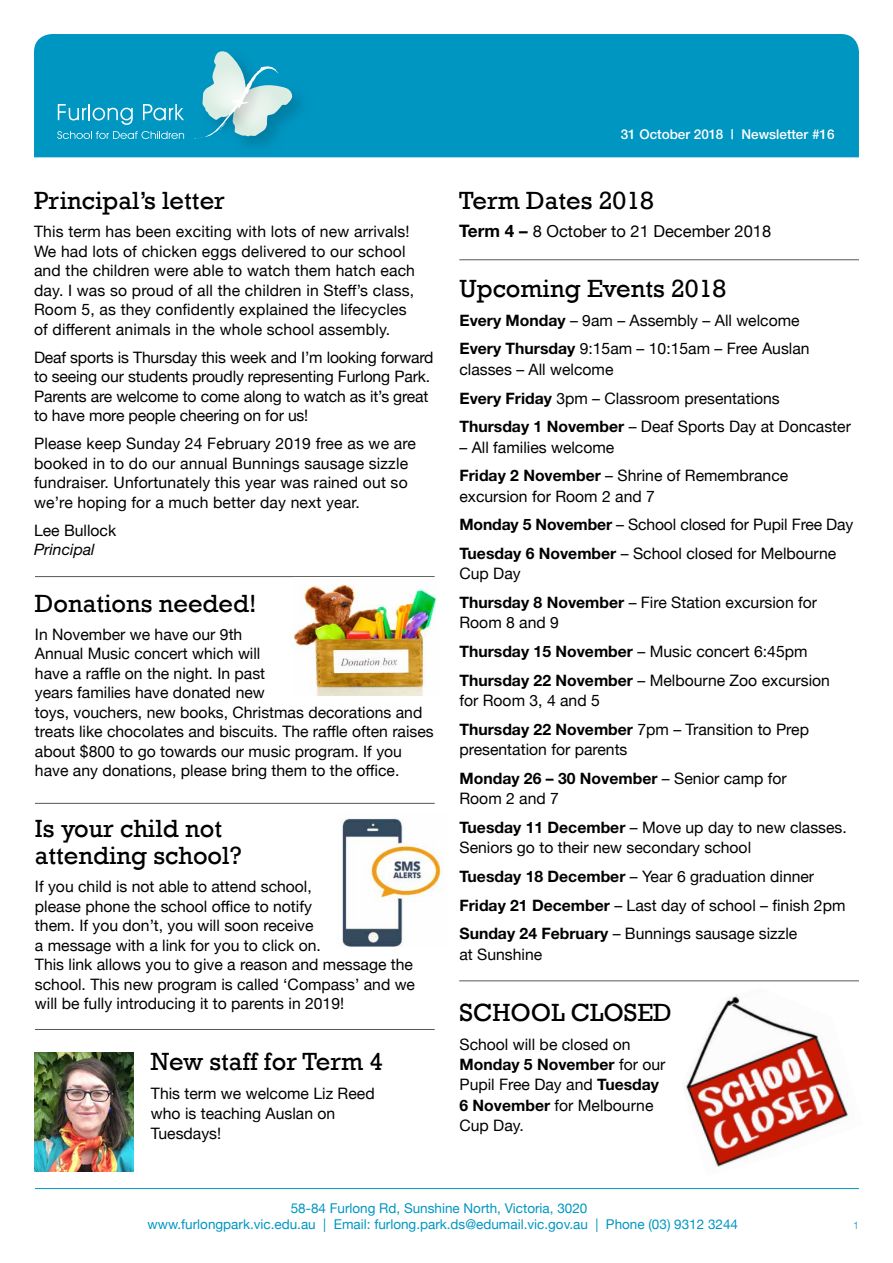
<style>
.page{position:relative;width:893px;height:1263px;background:#fff}
.page>*{position:absolute;margin:0;border:0;box-sizing:border-box;transform-origin:0 0}
.t1{font:25.5px/27px "Rockwell";color:#000}
.t2{font:16.5px "Helvetica Neue";color:#000}
.t3{font:15.75px/19.5px "Helvetica Neue";color:#000}
.t4{font:italic 15.75px "Helvetica Neue";color:#000}
.t5{font:13.5px/16.5px "Helvetica Neue";color:#0096c2;text-align:center}
.t6{font:500 13.5px "Helvetica Neue";color:#fff}
.t7{font:300 10.5px "Helvetica Neue";color:#0096c2}
.s1{font-weight:700;font-size:17.25px}
.s2{font-weight:700}
</style>
<div class="page">
<div style="left:34px;top:34px;width:825px;height:123px;background:#0096c2"></div>
<img style="left:228px;top:81px;width:83px;height:74px">
<img style="left:198px;top:48px;width:67px;height:3px">
<svg style="left:194px;top:51px;width:99px;height:88px;background:#67bccf"></svg>
<svg style="left:58px;top:104px;width:75px;height:21px;background:#35acce"></svg>
<svg style="left:143px;top:104px;width:41px;height:16px"></svg>
<svg style="left:57px;top:131px;width:127px;height:8px"></svg>
<hr style="left:459px;top:980px;width:400px;height:1px;background:#575756">
<hr style="left:35px;top:576px;width:400px;height:1px;background:#575756">
<hr style="left:35px;top:803px;width:400px;height:1px;background:#575756">
<hr style="left:35px;top:1029px;width:400px;height:1px;background:#575756">
<hr style="left:459px;top:259px;width:400px;height:1px;background:#575756">
<hr style="left:35px;top:1188px;width:824px;height:1px;background:#0096c2">
<img style="left:682px;top:996px;width:172px;height:171px">
<img style="left:293px;top:584px;width:143px;height:111px">
<img style="left:342px;top:818px;width:102px;height:129px">
<img style="left:34px;top:1052px;width:100px;height:120px">
<h1 class="t1" style="left:34px;top:187px;width:192px">Principal’s letter</h1>
<p class="t3" style="left:34px;top:223px;width:383px">This term has been exciting with lots of new arrivals!<br>We had lots of chicken eggs delivered to our school and the children were able to watch them hatch each day. I was so proud of all the children in Steff’s class, Room 5, as they confidently explained the lifecycles of different animals in the whole school assembly.</p>
<p class="t3" style="left:34px;top:348px;width:401px">Deaf sports is Thursday this week and I’m looking forward to seeing our students proudly representing Furlong Park.<br>Parents are welcome to come along to watch as it’s great to have more people cheering on for us!</p>
<p class="t3" style="left:34px;top:435px;width:384px">Please keep Sunday 24 February 2019 free as we are booked in to do our annual Bunnings sausage sizzle fundraiser. Unfortunately this year was rained out so we’re hoping for a much better day next year.</p>
<p class="t3" style="left:34px;top:521px;width:84px">Lee Bullock</p>
<p class="t4" style="left:34px;top:540px;width:62px">Principal</p>
<h1 class="t1" style="left:35px;top:590px;width:223px">Donations needed!</h1>
<p class="t3" style="left:35px;top:625px;width:400px">In November we have our 9th<br>Annual Music concert which will<br>have a raffle on the night. In past<br>years families have donated new<br>toys, vouchers, new books, Christmas decorations and treats like chocolates and biscuits. The raffle often raises about $800 to go towards our music program. If you have any donations, please bring them to the office.</p>
<h1 class="t1" style="left:35px;top:816px;width:208px">Is your child not attending school?</h1>
<p class="t3" style="left:35px;top:878px;width:382px">If you child is not able to attend school,<br>please phone the school office to notify<br>them. If you don’t, you will soon receive<br>a message with a link for you to click on.<br>This link allows you to give a reason and message the school. This new program is called ‘Compass’ and we will be fully introducing it to parents in 2019!</p>
<h1 class="t1" style="left:151px;top:1048px;width:234px">New staff for Term 4</h1>
<p class="t3" style="left:151px;top:1084px;width:225px;line-height:20.2px">This term we welcome Liz Reed who is teaching Auslan on<br>Tuesdays!</p>
<p class="t6" style="left:621px;top:126px;width:215px">31 October 2018 | Newsletter #16</p>
<h1 class="t1" style="left:459px;top:187px;width:196px">Term Dates 2018</h1>
<p class="t2" style="left:459px;top:219px;width:313px"><span class="s1">Term 4 –</span> 8 October to 21 December 2018</p>
<h1 class="t1" style="left:459px;top:275px;width:268px">Upcoming Events 2018</h1>
<p class="t3" style="left:459px;top:307px;width:352px;line-height:28.8px"><span class="s2">Every Monday</span> – 9am – Assembly – All welcome<br><span class="s2">Every Thursday</span> 9:15am – 10:15am – Free Auslan</p>
<p class="t3" style="left:459px;top:356px;width:393px;line-height:28.8px">classes – All welcome<br><span class="s2">Every Friday</span> 3pm – Classroom presentations<br><span class="s2">Thursday 1 November</span> – Deaf Sports Day at Doncaster</p>
<p class="t3" style="left:459px;top:433px;width:330px;line-height:28.8px">– All families welcome<br><span class="s2">Friday 2 November</span> – Shrine of Remembrance</p>
<p class="t3" style="left:459px;top:482px;width:395px;line-height:28.8px">excursion for Room 2 and 7<br><span class="s2">Monday 5 November</span> – School closed for Pupil Free Day<br><span class="s2">Tuesday 6 November</span> – School closed for Melbourne</p>
<p class="t3" style="left:459px;top:560px;width:359px;line-height:28.8px">Cup Day<br><span class="s2">Thursday 8 November</span> – Fire Station excursion for</p>
<p class="t3" style="left:459px;top:609px;width:372px;line-height:28.8px">Room 8 and 9<br><span class="s2">Thursday 15 November</span> – Music concert 6:45pm<br><span class="s2">Thursday 22 November</span> – Melbourne Zoo excursion</p>
<p class="t3" style="left:459px;top:687px;width:351px;line-height:28.8px">for Room 3, 4 and 5<br><span class="s2">Thursday 22 November</span> 7pm – Transition to Prep</p>
<p class="t3" style="left:459px;top:736px;width:329px;line-height:28.8px">presentation for parents<br><span class="s2">Monday 26 – 30 November</span> – Senior camp for</p>
<p class="t3" style="left:459px;top:785px;width:389px;line-height:28.8px">Room 2 and 7<br><span class="s2">Tuesday 11 December</span> – Move up day to new classes.</p>
<p class="t3" style="left:459px;top:834px;width:387px;line-height:28.8px">Seniors go to their new secondary school<br><span class="s2">Tuesday 18 December</span> – Year 6 graduation dinner <span class="s2">Friday 21 December</span> – Last day of school – finish 2pm <span class="s2">Sunday 24 February</span> – Bunnings sausage sizzle</p>
<p class="t3" style="left:459px;top:945px;width:84px">at Sunshine</p>
<h1 class="t1" style="left:459px;top:999px;width:214px">SCHOOL CLOSED</h1>
<p class="t3" style="left:459px;top:1035px;width:207px;line-height:20.2px">School will be closed on<br><span class="s2">Monday 5 November</span> for our<br>Pupil Free Day and <span class="s2">Tuesday<br>6 November</span> for Melbourne<br>Cup Day.</p>
<p class="t5" style="left:148px;top:1200px;width:592px">58-84 Furlong Rd, Sunshine North, Victoria, 3020<br>www.furlongpark.vic.edu.au | Email: furlong.park.ds@edumail.vic.gov.au | Phone (03) 9312 3244</p>
<p class="t7" style="left:853px;top:1218px;width:7px">1</p>
</div>
